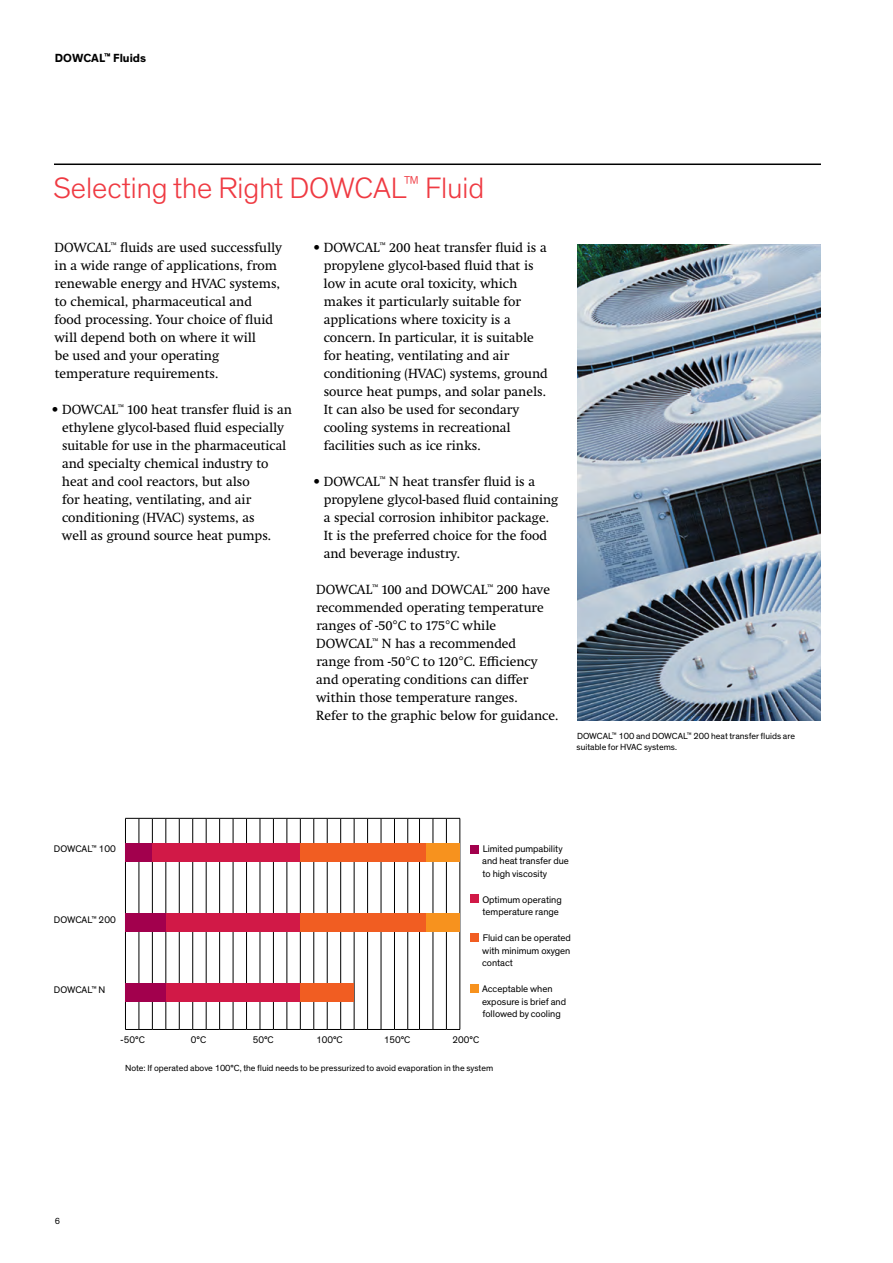
<style>
.page{position:relative;width:893px;height:1263px;background:#fff}
.page>*{position:absolute;margin:0;border:0;box-sizing:border-box;transform-origin:0 0}
.t1{font:300 30px "Dow Corporate";color:#ef3a42}
.t2{font:13.5px/18px "Swift Neue LT Pro";color:#000}
.t3{font:700 12px "Dow Corporate";color:#000}
.t4{font:9.75px/12.8px "Dow Corporate";color:#000}
.t5{font:9px/10.5px "Dow Corporate";color:#000}
</style>
<div class="page">
<hr style="left:54px;top:164px;width:767px;height:1px;background:#000">
<svg style="left:126px;top:818px;width:334px;height:1px"></svg>
<svg style="left:125px;top:1029px;width:335px;height:1px"></svg>
<hr style="left:125px;top:818px;width:1px;height:211px;background:#000">
<hr style="left:139px;top:818px;width:1px;height:211px;background:#000">
<hr style="left:152px;top:818px;width:1px;height:211px;background:#000">
<hr style="left:166px;top:818px;width:1px;height:211px;background:#000">
<hr style="left:179px;top:818px;width:1px;height:211px;background:#000">
<hr style="left:206px;top:818px;width:1px;height:211px;background:#000">
<hr style="left:219px;top:818px;width:1px;height:211px;background:#000">
<hr style="left:233px;top:818px;width:1px;height:211px;background:#000">
<hr style="left:246px;top:818px;width:1px;height:211px;background:#000">
<hr style="left:273px;top:818px;width:1px;height:211px;background:#000">
<hr style="left:287px;top:818px;width:1px;height:211px;background:#000">
<hr style="left:300px;top:818px;width:1px;height:211px;background:#000">
<hr style="left:314px;top:818px;width:1px;height:211px;background:#000">
<hr style="left:340px;top:818px;width:1px;height:211px;background:#000">
<hr style="left:354px;top:818px;width:1px;height:211px;background:#000">
<hr style="left:367px;top:818px;width:1px;height:211px;background:#000">
<hr style="left:381px;top:818px;width:1px;height:211px;background:#000">
<hr style="left:407px;top:818px;width:1px;height:211px;background:#000">
<hr style="left:419px;top:818px;width:1px;height:211px;background:#000">
<hr style="left:433px;top:818px;width:1px;height:211px;background:#000">
<hr style="left:446px;top:818px;width:1px;height:211px;background:#000">
<hr style="left:460px;top:818px;width:1px;height:211px;background:#000">
<hr style="left:192px;top:818px;width:1px;height:211px;background:#000">
<hr style="left:260px;top:818px;width:1px;height:211px;background:#000">
<hr style="left:327px;top:818px;width:1px;height:211px;background:#000">
<hr style="left:394px;top:818px;width:1px;height:211px;background:#000">
<div style="left:125px;top:983px;width:44px;height:19px;background:#a2004d"></div>
<div style="left:166px;top:983px;width:135px;height:19px;background:#d11947"></div>
<div style="left:300px;top:983px;width:53px;height:19px;background:#f15d22"></div>
<div style="left:125px;top:843px;width:27px;height:18px;background:#a2004d"></div>
<div style="left:152px;top:843px;width:153px;height:18px;background:#d11947"></div>
<div style="left:301px;top:843px;width:126px;height:18px;background:#f15d22"></div>
<div style="left:426px;top:843px;width:34px;height:18px;background:#f7921e"></div>
<div style="left:125px;top:913px;width:43px;height:18px;background:#a2004d"></div>
<div style="left:166px;top:913px;width:135px;height:18px;background:#d11947"></div>
<div style="left:301px;top:913px;width:125px;height:18px;background:#f15d22"></div>
<div style="left:426px;top:913px;width:34px;height:18px;background:#f7921e"></div>
<div style="left:470px;top:895px;width:8px;height:8px;background:#d11947"></div>
<div style="left:470px;top:845px;width:8px;height:8px;background:#a2004d"></div>
<div style="left:470px;top:984px;width:9px;height:9px;background:#f7921e"></div>
<div style="left:470px;top:933px;width:9px;height:8px;background:#f15d22"></div>
<img style="left:578px;top:244px;width:243px;height:476px">
<p class="t3" style="left:55px;top:51px;width:93px">DOWCAL<sup>™</sup> Fluids</p>
<h1 class="t1" style="left:54px;top:170px;width:432px">Selecting the Right DOWCAL<sup>™</sup> Fluid</h1>
<p class="t2" style="left:54px;top:238px;width:229px">DOWCAL<sup>™</sup> fluids are used successfully in a wide range of applications, from renewable energy and HVAC systems, to chemical, pharmaceutical and<br>food processing. Your choice of fluid will depend both on where it will<br>be used and your operating temperature requirements.</p>
<p class="t2" style="left:62px;top:400px;width:231px;text-indent:-10px">• DOWCAL<sup>™</sup> 100 heat transfer fluid is an ethylene glycol-based fluid especially suitable for use in the pharmaceutical and specialty chemical industry to heat and cool reactors, but also<br>for heating, ventilating, and air conditioning (HVAC) systems, as<br>well as ground source heat pumps.</p>
<p class="t2" style="left:324px;top:238px;width:226px;text-indent:-10px">• DOWCAL<sup>™</sup> 200 heat transfer fluid is a propylene glycol-based fluid that is low in acute oral toxicity, which makes it particularly suitable for applications where toxicity is a concern. In particular, it is suitable for heating, ventilating and air conditioning (HVAC) systems, ground source heat pumps, and solar panels.<br>It can also be used for secondary cooling systems in recreational facilities such as ice rinks.</p>
<p class="t2" style="left:324px;top:472px;width:236px;text-indent:-10px">• DOWCAL<sup>™</sup> N heat transfer fluid is a propylene glycol-based fluid containing a special corrosion inhibitor package.<br>It is the preferred choice for the food and beverage industry.</p>
<p class="t2" style="left:316px;top:580px;width:244px">DOWCAL<sup>™</sup> 100 and DOWCAL<sup>™</sup> 200 have recommended operating temperature ranges of -50°C to 175°C while DOWCAL<sup>™</sup> N has a recommended<br>range from -50°C to 120°C. Efficiency and operating conditions can differ within those temperature ranges.<br>Refer to the graphic below for guidance.</p>
<p class="t5" style="left:577px;top:731px;width:220px">DOWCAL<sup>™</sup> 100 and DOWCAL<sup>™</sup> 200 heat transfer fluids are suitable for HVAC systems.</p>
<p class="t4" style="left:54px;top:843px;width:63px">DOWCAL<sup>™</sup> 100</p>
<p class="t4" style="left:54px;top:913px;width:63px">DOWCAL<sup>™</sup> 200</p>
<p class="t4" style="left:54px;top:984px;width:53px">DOWCAL<sup>™</sup> N</p>
<p class="t4" style="left:482px;top:842px;width:88px">Limited pumpability and heat transfer due to high viscosity</p>
<p class="t4" style="left:482px;top:893px;width:81px">Optimum operating temperature range</p>
<p class="t4" style="left:482px;top:931px;width:90px;text-align:justify">Fluid can be operated with minimum oxygen contact</p>
<p class="t4" style="left:482px;top:982px;width:86px">Acceptable when exposure is brief and followed by cooling</p>
<p class="t4" style="left:120px;top:1033px;width:26px">-50°C</p>
<p class="t4" style="left:191px;top:1033px;width:17px">0°C</p>
<p class="t4" style="left:253px;top:1033px;width:23px">50°C</p>
<p class="t4" style="left:316px;top:1033px;width:28px">100°C</p>
<p class="t4" style="left:384px;top:1033px;width:28px">150°C</p>
<p class="t4" style="left:453px;top:1033px;width:28px">200°C</p>
<p class="t5" style="left:55px;top:1216px;width:7px">6</p>
<p class="t5" style="left:125px;top:1063px;width:370px">Note: If operated above 100°C, the fluid needs to be pressurized to avoid evaporation in the system</p>
</div>
